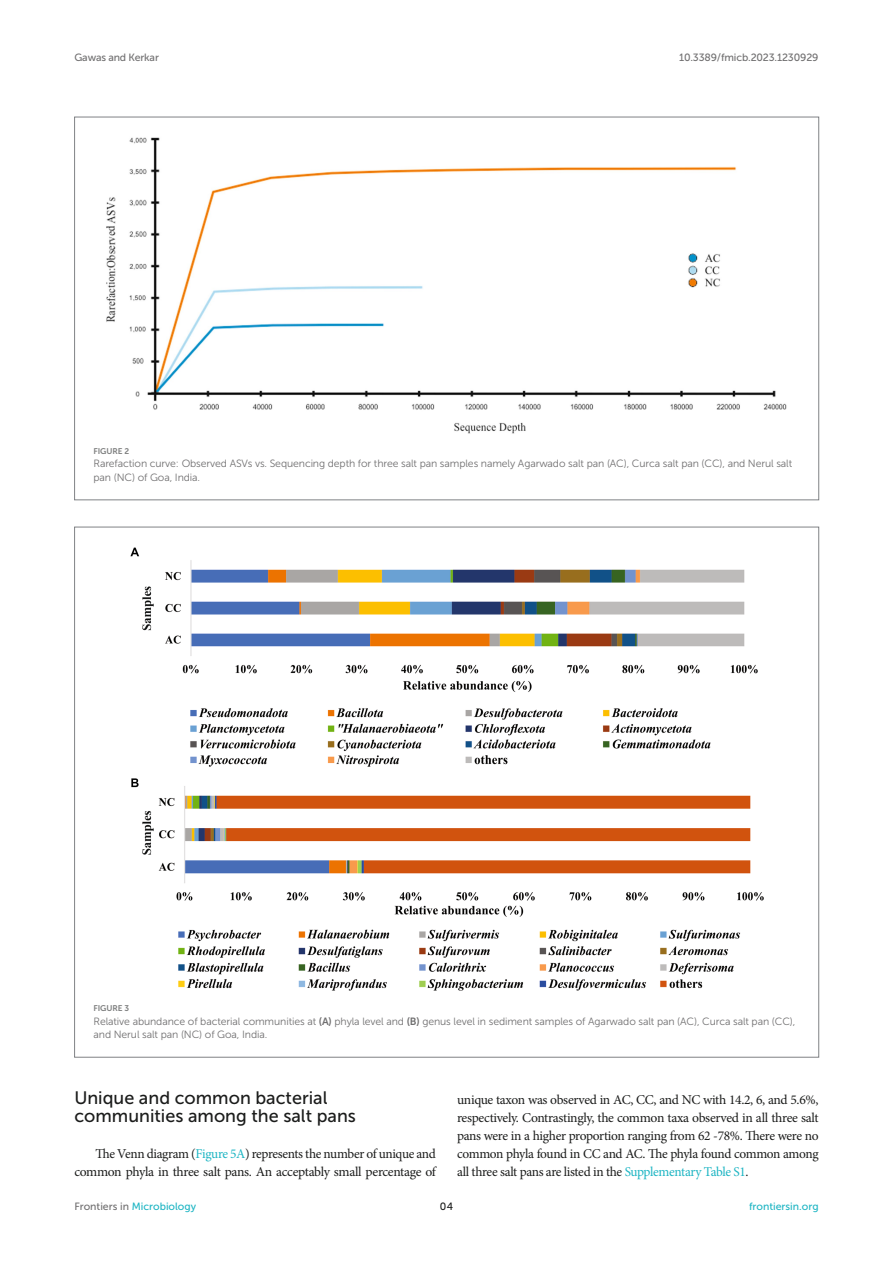
<style>
.page{position:relative;width:893px;height:1263px;background:#fff}
.page>*{position:absolute;margin:0;border:0;box-sizing:border-box;transform-origin:0 0}
.HEAD_2{font:18px/18px "Museo Sans 500";color:#1b1c1b}
.TEXT_FLUSH{font:13.5px/18px "Minion Pro";letter-spacing:-.025em;color:#1b1c1b;text-align:right}
.FIG_LEG{font:10.5px/13.5px "Museo Sans 300";letter-spacing:-.01em;color:#706f70}
.t1{font:10.5px "Museo Sans 500";letter-spacing:-.015em;color:#706f70}
.t2{font:10.5px "Museo Sans 500";color:#1db5c3}
.t3{font:10.5px "Museo Sans 500";color:#1b1c1b}
.FIG_HD{font:8.25px "Museo Sans 700";letter-spacing:-.01em;color:#7e7f7f}
.s1{font-family:"Museo Sans 700"}
.s2{color:#1db5c3}
.s3{color:#706f70}
</style>
<div class="page">
<img style="left:106px;top:137px;width:681px;height:297px">
<img style="left:130px;top:547px;width:634px;height:444px">
<p class="t1" style="left:74px;top:51px;width:86px">Gawas and Kerkar</p>
<p class="t1" style="left:679px;top:51px;width:141px">10.3389/fmicb.2023.1230929</p>
<p class="FIG_HD" style="left:94px;top:446px;width:37px">FIGURE 2</p>
<p class="FIG_LEG" style="left:94px;top:457px;width:700px">Rarefaction curve: Observed ASVs vs. Sequencing depth for three salt pan samples namely Agarwado salt pan (AC), Curca salt pan (CC), and Nerul salt pan (NC) of Goa, India.</p>
<p class="FIG_HD" style="left:94px;top:1004px;width:37px">FIGURE 3</p>
<p class="FIG_LEG" style="left:94px;top:1014px;width:703px">Relative abundance of bacterial communities at <span class="s1">(A)</span> phyla level and <span class="s1">(B)</span> genus level in sediment samples of Agarwado salt pan (AC), Curca salt pan (CC), and Nerul salt pan (NC) of Goa, India.</p>
<p class="HEAD_2" style="left:74px;top:1089px;width:283px">Unique and common bacterial communities among the salt pans</p>
<p class="TEXT_FLUSH" style="left:74px;top:1145px;width:363px">The Venn diagram (<span class="s2">Figure 5A</span>) represents the number of unique and common phyla in three salt pans. An acceptably small percentage of</p>
<p class="TEXT_FLUSH" style="left:457px;top:1091px;width:363px;text-align:justify">unique taxon was observed in AC, CC, and NC with 14.2, 6, and 5.6%, respectively. Contrastingly, the common taxa observed in all three salt pans were in a higher proportion ranging from 62 -78%. There were no common phyla found in CC and AC. The phyla found common among all three salt pans are listed in the <span class="s2">Supplementary Table S1</span>.</p>
<p class="t2" style="left:74px;top:1200px;width:123px"><span class="s3">Frontiers in</span> Microbiology</p>
<p class="t3" style="left:440px;top:1200px;width:15px">04</p>
<p class="t2" style="left:749px;top:1200px;width:71px">frontiersin.org</p>
</div>
